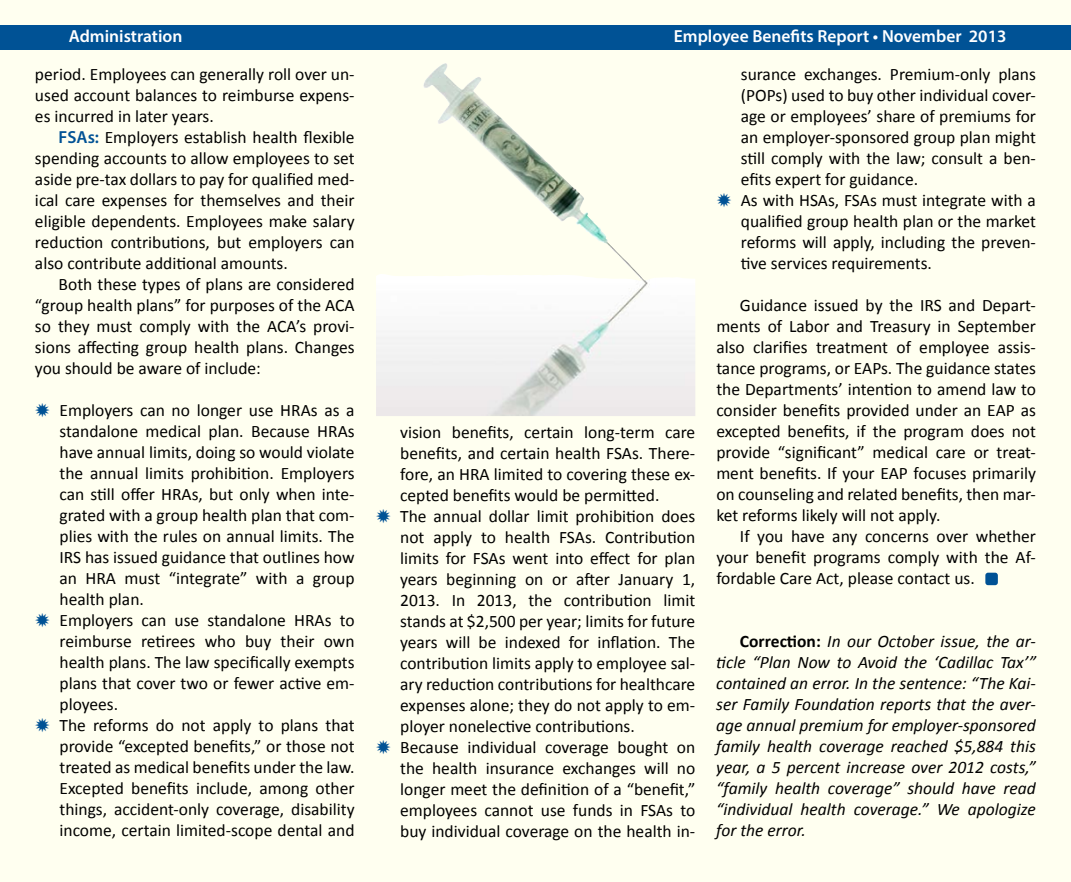
<style>
.page{position:relative;width:1071px;height:882px;background:#fff}
.page>*{position:absolute;margin:0;border:0;box-sizing:border-box;transform-origin:0 0}
.t1{font:17.5px/21px "Calibri";color:#000;text-align:justify}
.t2{font:italic 17.5px/21px "Calibri";color:#000;text-align:justify}
.t3{font:600 17.5px "Myriad Pro";color:#fff}
.s1{font-family:"Myriad Pro";font-weight:600;color:#005295}
.s2{font-weight:700;font-style:normal}
</style>
<div class="page">
<div style="left:1px;top:1px;width:1070px;height:881px;background:#fffff0"></div>
<div style="left:0;top:25px;width:1071px;height:24px;background:#005295"></div>
<div style="left:985px;top:573px;width:13px;height:12px;background:#005295;border-radius:3px"></div>
<img style="left:376px;top:66px;width:319px;height:350px">
<p class="t3" style="left:69px;top:25px;width:115px">Administration</p>
<p class="t3" style="left:674px;top:25px;width:334px">Employee Benefits Report • November 2013</p>
<p class="t1" style="left:35px;top:64px;width:321px">period. Employees can generally roll over un&shy;used account balances to reimburse expens&shy;es incurred in later years.</p>
<p class="t1" style="left:35px;top:127px;width:321px;text-indent:24px"><span class="s1">FSAs:</span> Employers establish health flexible spending accounts to allow employees to set aside pre-tax dollars to pay for qualified med&shy;ical care expenses for themselves and their eligible dependents. Employees make salary reduction contributions, but employers can also contribute additional amounts.</p>
<p class="t1" style="left:35px;top:274px;width:321px;text-indent:24px">Both these types of plans are considered “group health plans” for purposes of the ACA so they must comply with the ACA’s provi&shy;sions affecting group health plans. Changes you should be aware of include:</p>
<p class="t1" style="left:59px;top:400px;width:297px;text-align:left">Employers can no longer use HRAs as a standalone medical plan. Because HRAs have annual limits, doing so would violate the annual limits prohibition. Employers can still offer HRAs, but only when inte&shy;grated with a group health plan that com&shy;plies with the rules on annual limits. The IRS has issued guidance that outlines how an HRA must “integrate” with a group health plan.<br>Employers can use standalone HRAs to reimburse retirees who buy their own health plans. The law specifically exempts plans that cover two or fewer active em&shy;ployees.<br>The reforms do not apply to plans that provide “excepted benefits,” or those not treated as medical benefits under the law.<br>Excepted benefits include, among other things, accident-only coverage, disability income, certain limited-scope dental and</p>
<p class="t1" style="left:741px;top:64px;width:297px;text-align:left">surance exchanges. Premium-only plans (POPs) used to buy other individual cover&shy;age or employees’ share of premiums for an employer-sponsored group plan might still comply with the law; consult a ben&shy;efits expert for guidance.<br>As with HSAs, FSAs must integrate with a qualified group health plan or the market reforms will apply, including the preven&shy;tive services requirements.</p>
<p class="t1" style="left:716px;top:295px;width:321px;text-indent:24px">Guidance issued by the IRS and Depart&shy;ments of Labor and Treasury in September also clarifies treatment of employee assis&shy;tance programs, or EAPs. The guidance states the Departments’ intention to amend law to consider benefits provided under an EAP as excepted benefits, if the program does not provide “significant” medical care or treat&shy;ment benefits. If your EAP focuses primarily on counseling and related benefits, then mar&shy;ket reforms likely will not apply.</p>
<p class="t1" style="left:716px;top:526px;width:321px;text-indent:24px">If you have any concerns over whether your benefit programs comply with the Af&shy;fordable Care Act, please contact us.</p>
<p class="t1" style="left:400px;top:422px;width:297px;text-align:left">vision benefits, certain long-term care benefits, and certain health FSAs. There&shy;fore, an HRA limited to covering these ex&shy;cepted benefits would be permitted.<br>The annual dollar limit prohibition does not apply to health FSAs. Contribution limits for FSAs went into effect for plan years beginning on or after January 1, 2013. In 2013, the contribution limit stands at $2,500 per year; limits for future years will be indexed for inflation. The contribution limits apply to employee sal&shy;ary reduction contributions for healthcare expenses alone; they do not apply to em&shy;ployer nonelective contributions.<br>Because individual coverage bought on the health insurance exchanges will no longer meet the definition of a “benefit,” employees cannot use funds in FSAs to buy individual coverage on the health in-</p>
<p class="t2" style="left:716px;top:630px;width:321px;text-indent:24px"><span class="s2">Correction:</span> In our October issue, the ar&shy;ticle “Plan Now to Avoid the ‘Cadillac Tax’” contained an error. In the sentence: “The Kai&shy;ser Family Foundation reports that the aver&shy;age annual premium for employer-sponsored family health coverage reached $5,884 this year, a 5 percent increase over 2012 costs,” “family health coverage” should have read “individual health coverage.” We apologize for the error.</p>
</div>
